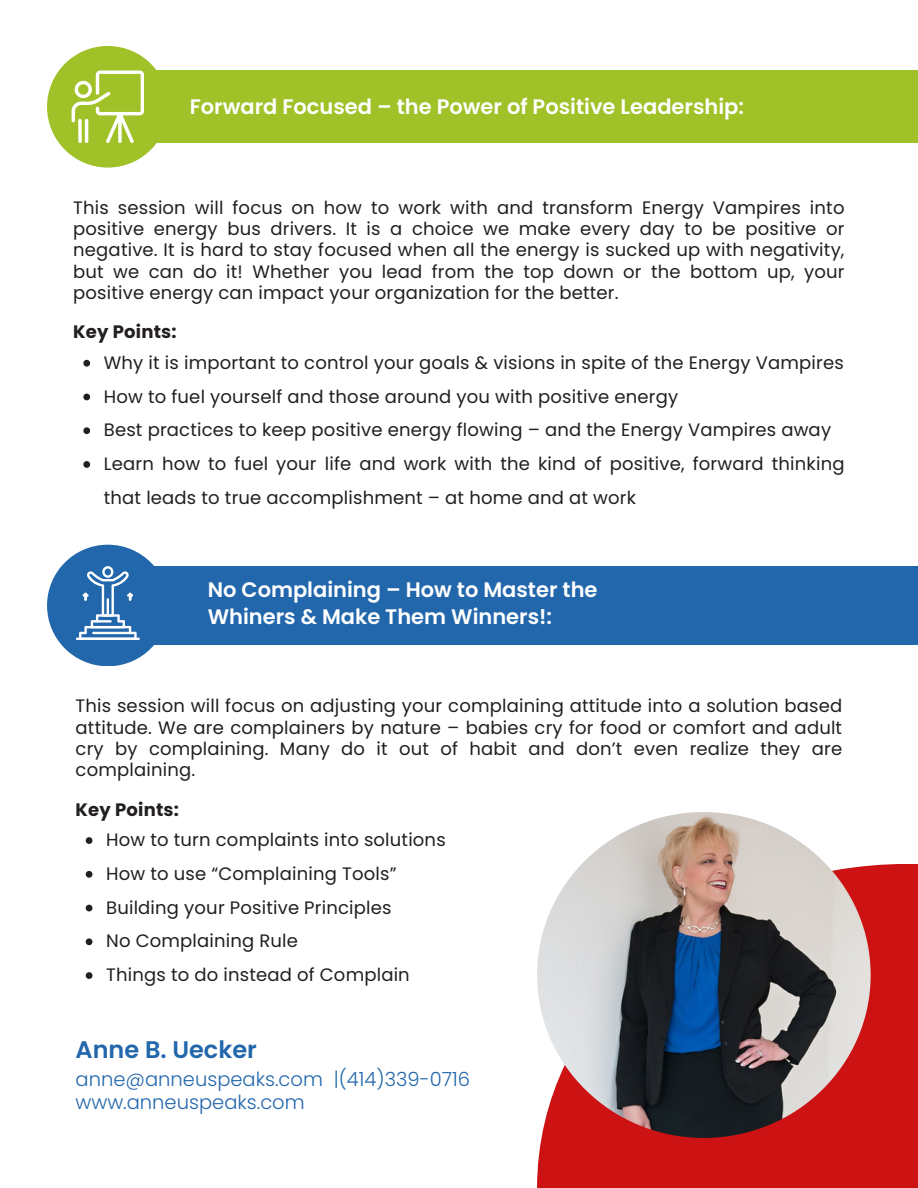
<style>
.page{position:relative;width:918px;height:1188px;background:#fff}
.page>*{position:absolute;margin:0;border:0;box-sizing:border-box;transform-origin:0 0}
.t1{font:600 24px "Poppins";color:#2267ac}
.t2{font:600 21px/27px "Poppins";color:#fff}
.t3{font:300 19.5px/22.5px "Poppins";color:#2267ac}
.t4{font:18px/21.3px "Poppins";letter-spacing:.01em;color:#231f20;text-align:justify}
.t5{font:700 18px "Poppins";letter-spacing:.01em;color:#231f20}
</style>
<div class="page">
<div style="left:65px;top:70px;width:853px;height:73px;background:#a0c128"></div>
<div style="left:47px;top:46px;width:122px;height:122px;background:#a0c128;border-radius:50%"></div>
<svg style="left:72px;top:70px;width:72px;height:72px"></svg>
<div style="left:537px;top:864px;width:381px;height:324px;background:#cc1212"></div>
<svg style="left:86px;top:837px;width:6px;height:7px"></svg>
<svg style="left:86px;top:871px;width:6px;height:7px"></svg>
<svg style="left:86px;top:905px;width:6px;height:6px"></svg>
<svg style="left:86px;top:938px;width:6px;height:7px"></svg>
<svg style="left:86px;top:972px;width:6px;height:7px"></svg>
<div style="left:65px;top:566px;width:853px;height:79px;background:#2267ac"></div>
<div style="left:47px;top:545px;width:122px;height:121px;background:#2267ac;border-radius:50%"></div>
<svg style="left:76px;top:566px;width:64px;height:74px"></svg>
<img style="left:537px;top:812px;width:334px;height:326px;border-radius:50%">
<svg style="left:83px;top:360px;width:7px;height:7px"></svg>
<svg style="left:83px;top:394px;width:7px;height:6px"></svg>
<svg style="left:83px;top:427px;width:7px;height:7px"></svg>
<svg style="left:83px;top:461px;width:7px;height:7px"></svg>
<p class="t2" style="left:190px;top:93px;width:556px">Forward Focused – the Power of Positive Leadership:</p>
<p class="t4" style="left:73px;top:197px;width:773px">This session will focus on how to work with and transform Energy Vampires into positive energy bus drivers. It is a choice we make every day to be positive or negative. It is hard to stay focused when all the energy is sucked up with negativity, but we can do it! Whether you lead from the top down or the bottom up, your positive energy can impact your organization for the better.</p>
<p class="t5" style="left:73px;top:320px;width:105px">Key Points:</p>
<p class="t4" style="left:104px;top:352px;width:741px">Why it is important to control your goals &amp; visions in spite of the Energy Vampires</p>
<p class="t4" style="left:104px;top:386px;width:576px">How to fuel yourself and those around you with positive energy</p>
<p class="t4" style="left:104px;top:419px;width:729px">Best practices to keep positive energy flowing – and the Energy Vampires away</p>
<p class="t4" style="left:104px;top:447px;width:742px;line-height:33.8px">Learn how to fuel your life and work with the kind of positive, forward thinking that leads to true accomplishment – at home and at work</p>
<h2 class="t2" style="left:208px;top:576px;width:391px">No Complaining – How to Master the<br>Whiners &amp; Make Them Winners!:</h2>
<h2 class="t4" style="left:76px;top:695px;width:768px">This session will focus on adjusting your complaining attitude into a solution based attitude. We are complainers by nature – babies cry for food or comfort and adult cry by complaining. Many do it out of habit and don’t even realize they are complaining.</h2>
<p class="t5" style="left:76px;top:797px;width:105px">Key Points:</p>
<h4 class="t4" style="left:106px;top:829px;width:341px">How to turn complaints into solutions</h4>
<p class="t4" style="left:106px;top:863px;width:292px">How to use “Complaining Tools”</p>
<p class="t4" style="left:106px;top:897px;width:287px">Building your Positive Principles</p>
<p class="t4" style="left:106px;top:930px;width:193px">No Complaining Rule</p>
<p class="t4" style="left:106px;top:964px;width:305px">Things to do instead of Complain</p>
<h1 class="t1" style="left:76px;top:1033px;width:183px">Anne B. Uecker</h1>
<p class="t3" style="left:76px;top:1068px;width:396px">anne@anneuspeaks.com |(414)339-0716 www.anneuspeaks.com</p>
</div>
